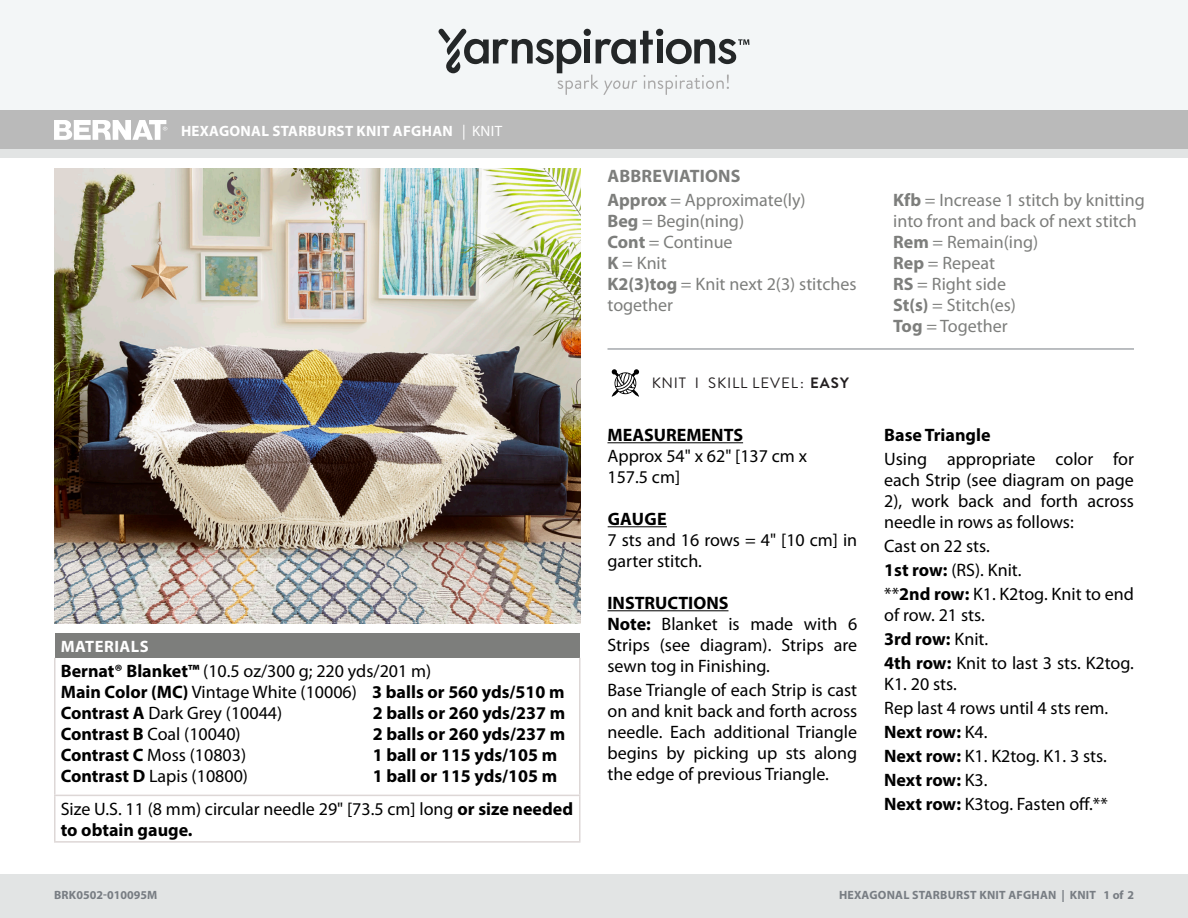
<style>
.page{position:relative;width:1188px;height:918px;background:#fff}
.page>*{position:absolute;margin:0;border:0;box-sizing:border-box;transform-origin:0 0}
.t1{font:18px/21px "Myriad Pro";color:#000}
.t2{font:18px/21px "Myriad Pro";color:#7d7e7c}
.t3{font:700 18px "Myriad Pro";color:#000}
.Abbreviations_Head{font:700 18px "Myriad Pro";letter-spacing:.01em;color:#7d7e7c}
.Materials_Head{font:700 16.5px "Myriad Pro";letter-spacing:.03em;color:#fff}
.Pattern_Title{font:700 15px "Myriad Pro";letter-spacing:.02em;color:#fff}
.Skill_Level{font:15px "Brandon Grotesque";letter-spacing:.055em;color:#231f20}
.t4{font:700 12px "Myriad Pro";letter-spacing:.02em;color:#787d83}
.t5{font:700 12px "Myriad Pro";color:#787d83}
.s1{font-weight:400}
.s2{font-weight:700}
</style>
<div class="page">
<div style="left:0;top:875px;width:1188px;height:43px;background:#e2e4e4"></div>
<div style="left:0;top:149px;width:1188px;height:9px;background:#e2e4e4"></div>
<div style="left:0;top:0;width:1188px;height:111px;background:#f3f6f7"></div>
<div style="left:0;top:111px;width:1188px;height:38px;background:#bababa"></div>
<svg style="left:438px;top:29px;width:311px;height:66px"></svg>
<div style="left:55px;top:633px;width:525px;height:25px;background:#7d7e7c"></div>
<hr style="left:54px;top:658px;width:2px;height:137px;background:#ddd7d6">
<hr style="left:579px;top:658px;width:1px;height:137px;background:#ddd7d6">
<hr style="left:54px;top:795px;width:526px;height:1px;background:#ddd7d6">
<hr style="left:54px;top:796px;width:2px;height:45px;background:#ddd7d6">
<hr style="left:579px;top:796px;width:1px;height:45px;background:#ddd7d6">
<hr style="left:54px;top:841px;width:526px;height:2px;background:#ddd7d6">
<svg style="left:54px;top:120px;width:113px;height:20px"></svg>
<hr style="left:608px;top:442px;width:135px;height:1px;background:#000">
<hr style="left:608px;top:526px;width:59px;height:1px;background:#000">
<hr style="left:608px;top:610px;width:120px;height:1px;background:#000">
<hr style="left:608px;top:349px;width:526px;height:1px;background:#787d83">
<img style="left:54px;top:168px;width:526px;height:455px">
<svg style="left:612px;top:369px;width:27px;height:28px"></svg>
<p class="Pattern_Title" style="left:181px;top:121px;width:323px">HEXAGONAL STARBURST KNIT AFGHAN <span class="s1">| KNIT</span></p>
<p class="Materials_Head" style="left:61px;top:635px;width:89px">MATERIALS</p>
<p class="t1" style="left:61px;top:661px;width:372px"><span class="s2">Bernat® Blanket™</span> (10.5 oz/300 g; 220 yds/201 m)</p>
<p class="t3" style="left:61px;top:681px;width:505px">Main Color (MC) <span class="s1">Vintage White (10006)</span> 3 balls or 560 yds/510 m</p>
<p class="t1" style="left:61px;top:703px;width:223px"><span class="s2">Contrast A</span> Dark Grey (10044)</p>
<p class="t3" style="left:373px;top:702px;width:194px">2 balls or 260 yds/237 m</p>
<p class="t1" style="left:61px;top:724px;width:181px"><span class="s2">Contrast B</span> Coal (10040)</p>
<p class="t3" style="left:373px;top:723px;width:194px">2 balls or 260 yds/237 m</p>
<p class="t1" style="left:61px;top:745px;width:187px"><span class="s2">Contrast C</span> Moss (10803)</p>
<p class="t3" style="left:373px;top:744px;width:186px">1 ball or 115 yds/105 m</p>
<p class="t1" style="left:61px;top:766px;width:189px"><span class="s2">Contrast D</span> Lapis (10800)</p>
<p class="t3" style="left:373px;top:765px;width:186px">1 ball or 115 yds/105 m</p>
<p class="t1" style="left:61px;top:798px;width:514px">Size U.S. 11 (8 mm) circular needle 29" [73.5 cm] long <span class="s2">or size needed to obtain gauge.</span></p>
<p class="t5" style="left:54px;top:887px;width:105px">BRK0502-010095M</p>
<p class="Abbreviations_Head" style="left:608px;top:164px;width:135px">ABBREVIATIONS</p>
<p class="t2" style="left:608px;top:190px;width:200px"><span class="s2">Approx</span> = Approximate(ly)</p>
<p class="t2" style="left:608px;top:211px;width:138px"><span class="s2">Beg</span> = Begin(ning)</p>
<p class="t2" style="left:608px;top:232px;width:127px"><span class="s2">Cont</span> = Continue</p>
<p class="t2" style="left:608px;top:253px;width:61px"><span class="s2">K</span> = Knit</p>
<p class="t2" style="left:608px;top:274px;width:251px"><span class="s2">K2(3)tog</span> = Knit next 2(3) stitches together</p>
<p class="Skill_Level" style="left:652px;top:373px;width:199px">KNIT I SKILL LEVEL: <span class="s2">EASY</span></p>
<p class="t3" style="left:608px;top:423px;width:137px">MEASUREMENTS</p>
<p class="t1" style="left:608px;top:445px;width:201px">Approx 54" x 62" [137 cm x</p>
<p class="t1" style="left:608px;top:466px;width:74px">157.5 cm]</p>
<p class="t3" style="left:608px;top:507px;width:61px">GAUGE</p>
<p class="t1" style="left:608px;top:529px;width:251px">7 sts and 16 rows = 4" [10 cm] in garter stitch.</p>
<p class="t3" style="left:608px;top:591px;width:122px">INSTRUCTIONS</p>
<p class="t1" style="left:608px;top:613px;width:251px;text-align:justify"><span class="s2">Note:</span> Blanket is made with 6<br>Strips (see diagram). Strips are sewn tog in Finishing.</p>
<p class="t1" style="left:608px;top:679px;width:251px;text-align:justify">Base Triangle of each Strip is cast on and knit back and forth across needle. Each additional Triangle begins by picking up sts along the edge of previous Triangle.</p>
<p class="t2" style="left:893px;top:190px;width:253px"><span class="s2">Kfb</span> = Increase 1 stitch by knitting into front and back of next stitch</p>
<p class="t2" style="left:893px;top:232px;width:146px"><span class="s2">Rem</span> = Remain(ing)</p>
<p class="t2" style="left:893px;top:253px;width:103px"><span class="s2">Rep</span> = Repeat</p>
<p class="t2" style="left:893px;top:274px;width:114px"><span class="s2">RS</span> = Right side</p>
<p class="t2" style="left:893px;top:295px;width:124px"><span class="s2">St(s)</span> = Stitch(es)</p>
<p class="t2" style="left:893px;top:316px;width:116px"><span class="s2">Tog</span> = Together</p>
<p class="t3" style="left:884px;top:423px;width:108px">Base Triangle</p>
<p class="t1" style="left:884px;top:448px;width:251px;text-align:justify">Using appropriate color for each Strip (see diagram on page 2), work back and forth across needle in rows as follows:</p>
<p class="t1" style="left:884px;top:535px;width:107px">Cast on 22 sts.</p>
<p class="t1" style="left:884px;top:559px;width:139px"><span class="s2">1st row:</span> (RS). Knit.</p>
<p class="t1" style="left:884px;top:583px;width:251px">**<span class="s2">2nd row:</span> K1. K2tog. Knit to end of row. 21 sts.</p>
<p class="t3" style="left:884px;top:627px;width:105px">3rd row: <span class="s1">Knit.</span></p>
<p class="t1" style="left:884px;top:652px;width:251px"><span class="s2">4th row:</span> Knit to last 3 sts. K2tog.<br>K1. 20 sts.</p>
<p class="t1" style="left:884px;top:697px;width:225px">Rep last 4 rows until 4 sts rem.</p>
<p class="t3" style="left:884px;top:720px;width:105px">Next row: <span class="s1">K4.</span></p>
<p class="t1" style="left:884px;top:745px;width:224px"><span class="s2">Next row:</span> K1. K2tog. K1. 3 sts.</p>
<p class="t3" style="left:884px;top:768px;width:105px">Next row: <span class="s1">K3.</span></p>
<p class="t1" style="left:884px;top:793px;width:225px"><span class="s2">Next row:</span> K3tog. Fasten off.**</p>
<p class="t4" style="left:839px;top:887px;width:296px">HEXAGONAL STARBURST KNIT AFGHAN | KNIT 1 of 2</p>
</div>
